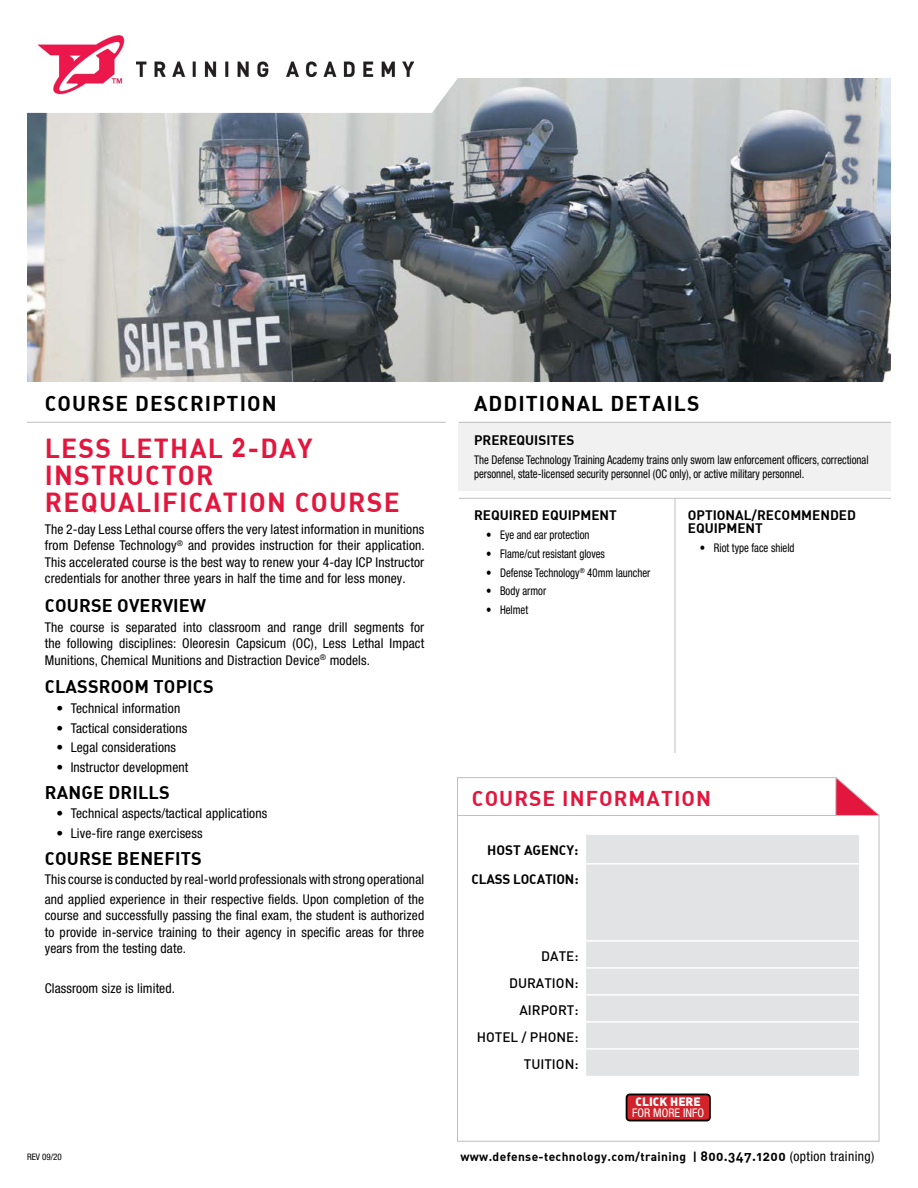
<style>
.page{position:relative;width:918px;height:1188px;background:#fff}
.page>*{position:absolute;margin:0;border:0;box-sizing:border-box;transform-origin:0 0}
.t1{font:27px/27px "DIN Bold Alternate";letter-spacing:.05em;color:#e3173e}
.t2{font:21px "DIN Bold Alternate";letter-spacing:.05em;color:#000}
.t3{font:21px "DIN Bold Alternate";letter-spacing:.05em;color:#e3173e}
.t4{font:18px "DIN Bold Alternate";letter-spacing:.01em;color:#000}
.t5{font:condensed 13.5px/16.5px "Helvetica Neue LT Pro";letter-spacing:.01em;color:#000;text-align:justify}
.t6{font:13.5px/13.5px "DIN Bold Alternate";color:#000}
.t7{font:13.5px/27px "DIN Medium Alternate";color:#000;text-align:right}
.t8{font:condensed 12px/14.2px "Helvetica Neue LT Pro";color:#000;scale:.9 1}
.t9{font:12px "DIN Bold Alternate";letter-spacing:.03em;color:#000}
.t10{font:condensed 12px "Helvetica Neue LT Pro";color:#fff}
.t11{font:12px "DIN Black Alternate";color:#fff}
.t12{font:condensed 9px "Helvetica Neue LT Pro";color:#000}
.s1{font-size:30.75px}
.s2{font-size:13.5px}
.s3{font-family:"Helvetica Neue LT Pro";font-stretch:condensed;font-size:13.5px}
</style>
<div class="page">
<img style="left:27px;top:78px;width:864px;height:303px">
<div style="left:459px;top:423px;width:432px;height:68px;background:#f1f1f2"></div>
<hr style="left:459px;top:422px;width:432px;height:1px;background:#bcbec0">
<hr style="left:27px;top:422px;width:419px;height:1px;background:#bcbec0">
<hr style="left:459px;top:498px;width:432px;height:1px;background:#bcbec0">
<hr style="left:675px;top:499px;width:1px;height:254px;background:#bcbec0">
<svg style="left:27px;top:78px;width:432px;height:35px"></svg>
<svg style="left:457px;top:777px;width:423px;height:365px"></svg>
<hr style="left:458px;top:815px;width:421px;height:1px;background:#bcbec0">
<hr style="left:835px;top:778px;width:1px;height:37px;background:#bcbec0">
<div style="left:586px;top:835px;width:273px;height:241px;background:#e2e3e4"></div>
<svg style="left:585px;top:835px;width:1px;height:28px"></svg>
<hr style="left:464px;top:863px;width:121px;height:2px;background:#fff">
<hr style="left:585px;top:863px;width:274px;height:2px;background:#fff">
<hr style="left:585px;top:865px;width:1px;height:75px;background:#fff">
<hr style="left:464px;top:940px;width:121px;height:2px;background:#fff">
<hr style="left:585px;top:940px;width:274px;height:2px;background:#fff">
<hr style="left:464px;top:967px;width:121px;height:2px;background:#fff">
<hr style="left:585px;top:967px;width:274px;height:2px;background:#fff">
<hr style="left:464px;top:994px;width:121px;height:2px;background:#fff">
<hr style="left:585px;top:994px;width:274px;height:2px;background:#fff">
<hr style="left:464px;top:1021px;width:121px;height:2px;background:#fff">
<hr style="left:585px;top:1021px;width:274px;height:2px;background:#fff">
<hr style="left:464px;top:1048px;width:121px;height:2px;background:#fff">
<hr style="left:585px;top:1048px;width:274px;height:2px;background:#fff">
<svg style="left:585px;top:942px;width:1px;height:134px"></svg>
<img style="left:27px;top:35px;width:103px;height:63px">
<img style="left:137px;top:61px;width:277px;height:15px">
<div style="left:627px;top:1094px;width:83px;height:27px;background:#d2232a;border-radius:3px"></div>
<div style="left:626px;top:1094px;width:85px;height:27px;border:2px solid #000;border-radius:3px"></div>
<h2 class="t2" style="left:45px;top:390px;width:233px">COURSE DESCRIPTION</h2>
<h1 class="t1" style="left:45px;top:434px;width:357px">LESS LETHAL <span class="s1">2</span>-DAY<br>INSTRUCTOR<br>REQUALIFICATION COURSE</h1>
<p class="t5" style="left:45px;top:520px;width:382px">The 2-day Less Lethal course offers the very latest information in munitions from Defense Technology<sup>®</sup> and provides instruction for their application.<br>This accelerated course is the best way to renew your 4-day ICP Instructor credentials for another three years in half the time and for less money.</p>
<h3 class="t4" style="left:45px;top:593px;width:163px">COURSE OVERVIEW</h3>
<p class="t5" style="left:45px;top:619px;width:381px">The course is separated into classroom and range drill segments for the following disciplines: Oleoresin Capsicum (OC), Less Lethal Impact Munitions, Chemical Munitions and Distraction Device<sup>®</sup> models.</p>
<h3 class="t4" style="left:45px;top:675px;width:171px">CLASSROOM TOPICS</h3>
<p class="t5" style="left:57px;top:700px;width:125px">• Technical information</p>
<p class="t5" style="left:57px;top:719px;width:132px">• Tactical considerations</p>
<p class="t5" style="left:57px;top:739px;width:121px">• Legal considerations</p>
<p class="t5" style="left:57px;top:759px;width:133px">• Instructor development</p>
<h3 class="t4" style="left:45px;top:780px;width:127px">RANGE DRILLS</h3>
<p class="t5" style="left:57px;top:805px;width:212px">• Technical aspects/tactical applications</p>
<p class="t5" style="left:57px;top:825px;width:147px">• Live-fire range exercisess</p>
<h3 class="t4" style="left:45px;top:846px;width:159px">COURSE BENEFITS</h3>
<p class="t5" style="left:45px;top:869px;width:381px;line-height:19.8px">This course is conducted by real-world professionals with strong operational and applied experience in their respective fields. Upon completion of the</p>
<p class="t5" style="left:45px;top:907px;width:381px">course and successfully passing the final exam, the student is authorized to provide in-service training to their agency in specific areas for three years from the testing date.</p>
<p class="t5" style="left:45px;top:980px;width:132px">Classroom size is limited.</p>
<p class="t12" style="left:27px;top:1152px;width:36px">REV 09/20</p>
<h2 class="t2" style="left:474px;top:390px;width:227px">ADDITIONAL DETAILS</h2>
<p class="t6" style="left:474px;top:432px;width:102px">PREREQUISITES</p>
<p class="t8" style="left:474px;top:452px;width:440px">The Defense Technology Training Academy trains only sworn law enforcement officers, correctional personnel, state-licensed security personnel (OC only), or active military personnel.</p>
<p class="t6" style="left:474px;top:508px;width:144px">REQUIRED EQUIPMENT</p>
<p class="t8" style="left:486px;top:527px;width:117px">• Eye and ear protection</p>
<p class="t8" style="left:486px;top:546px;width:134px">• Flame/cut resistant gloves</p>
<p class="t8" style="left:486px;top:565px;width:184px">• Defense Technology<sup>®</sup> 40mm launcher</p>
<p class="t8" style="left:486px;top:584px;width:69px">• Body armor</p>
<p class="t8" style="left:486px;top:603px;width:48px">• Helmet</p>
<p class="t6" style="left:688px;top:508px;width:170px">OPTIONAL/RECOMMENDED<br>EQUIPMENT</p>
<p class="t8" style="left:700px;top:541px;width:107px">• Riot type face shield</p>
<h2 class="t3" style="left:472px;top:785px;width:241px">COURSE INFORMATION</h2>
<p class="t6" style="left:471px;top:835px;width:109px;line-height:29px;text-align:right">HOST AGENCY:<br>CLASS LOCATION:</p>
<p class="t7" style="left:477px;top:942px;width:103px">DATE:<br>DURATION:<br>AIRPORT:<br>HOTEL / PHONE:<br>TUITION:</p>
<p class="t11" style="left:636px;top:1094px;width:67px">CLICK HERE</p>
<p class="t10" style="left:632px;top:1106px;width:74px">FOR MORE INFO</p>
<p class="t9" style="left:460px;top:1149px;width:416px">www.defense-technology.com/training | <span class="s2">800.347.1200</span> <span class="s3">(option training)</span></p>
</div>
